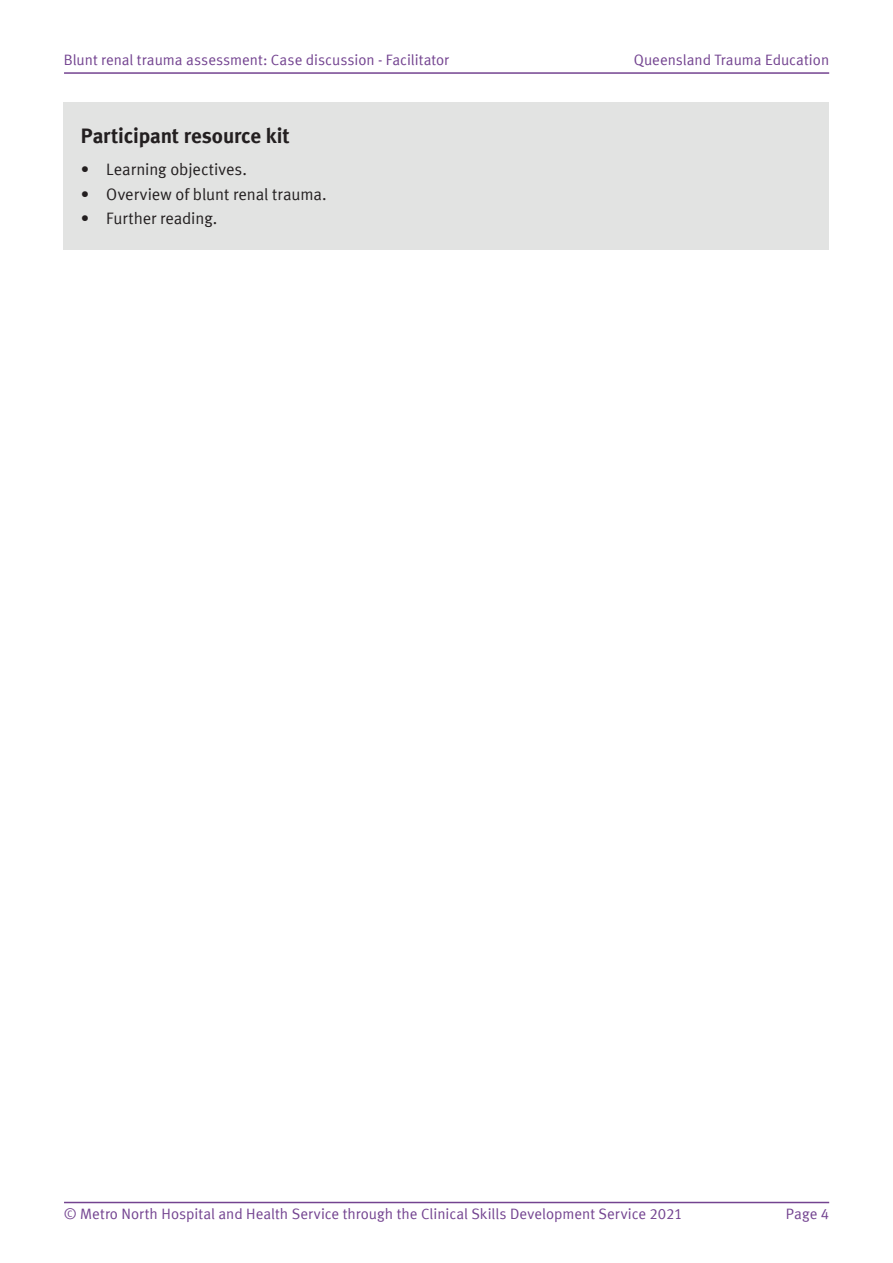
<style>
.page{position:relative;width:893px;height:1263px;background:#fff}
.page>*{position:absolute;margin:0;border:0;box-sizing:border-box;transform-origin:0 0}
.Body_H1___H2{font:21px "Meta Bold LF";letter-spacing:-.005em;color:#231f20}
.t1{font:16.5px "Meta Normal LF";letter-spacing:-.005em;color:#231f20}
.t2{font:15px "Meta Normal LF";color:#734390}
</style>
<div class="page">
<hr style="left:64px;top:72px;width:765px;height:2px;background:#734390">
<hr style="left:64px;top:1202px;width:765px;height:1px;background:#734390">
<div style="left:64px;top:102px;width:765px;height:147px;background:#e2e3e2"></div>
<p class="t2" style="left:64px;top:51px;width:387px">Blunt renal trauma assessment: Case discussion - Facilitator</p>
<p class="t2" style="left:634px;top:51px;width:197px">Queensland Trauma Education</p>
<p class="Body_H1___H2" style="left:81px;top:123px;width:210px">Participant resource kit</p>
<p class="t1" style="left:81px;top:160px;width:168px">• Learning objectives.</p>
<p class="t1" style="left:81px;top:184px;width:247px">• Overview of blunt renal trauma.</p>
<p class="t1" style="left:81px;top:208px;width:138px">• Further reading.</p>
<p class="t2" style="left:64px;top:1205px;width:620px">© Metro North Hospital and Health Service through the Clinical Skills Development Service 2021</p>
<p class="t2" style="left:786px;top:1205px;width:45px">Page 4</p>
</div>
